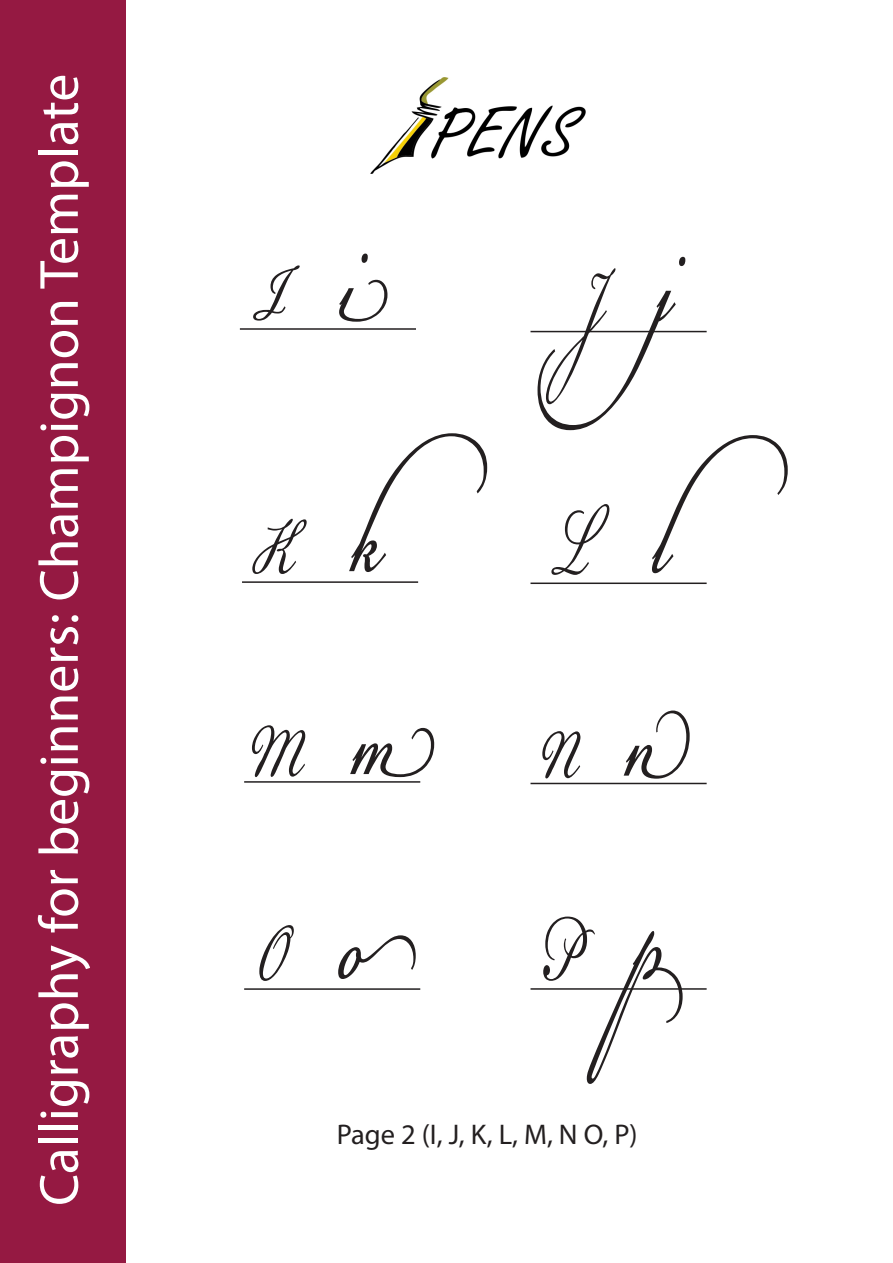
<style>
.page{position:relative;width:893px;height:1263px;background:#fff}
.page>*{position:absolute;margin:0;border:0;box-sizing:border-box;transform-origin:0 0}
.t1{font:214.8px/456.3px "Champignon Alt Swash";color:#231f20;scale:.6 1}
.t2{font:55.5px "Myriad Pro";color:#fff}
.t3{font:28.5px "Myriad Pro";color:#231f20}
</style>
<div class="page">
<hr style="left:240px;top:328px;width:176px;height:2px;background:#231f20">
<hr style="left:530px;top:331px;width:177px;height:1px;background:#231f20">
<hr style="left:530px;top:783px;width:177px;height:1px;background:#231f20">
<hr style="left:530px;top:988px;width:177px;height:2px;background:#231f20">
<hr style="left:244px;top:988px;width:176px;height:2px;background:#231f20">
<hr style="left:244px;top:781px;width:176px;height:2px;background:#231f20">
<hr style="left:242px;top:581px;width:176px;height:2px;background:#231f20">
<hr style="left:530px;top:582px;width:177px;height:2px;background:#231f20">
<div style="left:0;top:0;width:125px;height:1263px;background:#951942"></div>
<img style="left:371px;top:78px;width:214px;height:95px">
<p class="t2" style="left:25px;top:1206px;width:1133px;rotate:-90deg">Calligraphy for beginners: Champignon Template</p>
<h1 class="t1" style="left:541px;top:16px;width:444px;text-indent:-292px">I i J j<br>N n</h1>
<h1 class="t1" style="left:253px;top:269px;width:897px">K k L l</h1>
<h1 class="t1" style="left:247px;top:471px;width:316px">M m</h1>
<h1 class="t1" style="left:252px;top:675px;width:703px">O o P p</h1>
<p class="t3" style="left:337px;top:1117px;width:302px">Page 2 (I, J, K, L, M, N O, P)</p>
</div>
